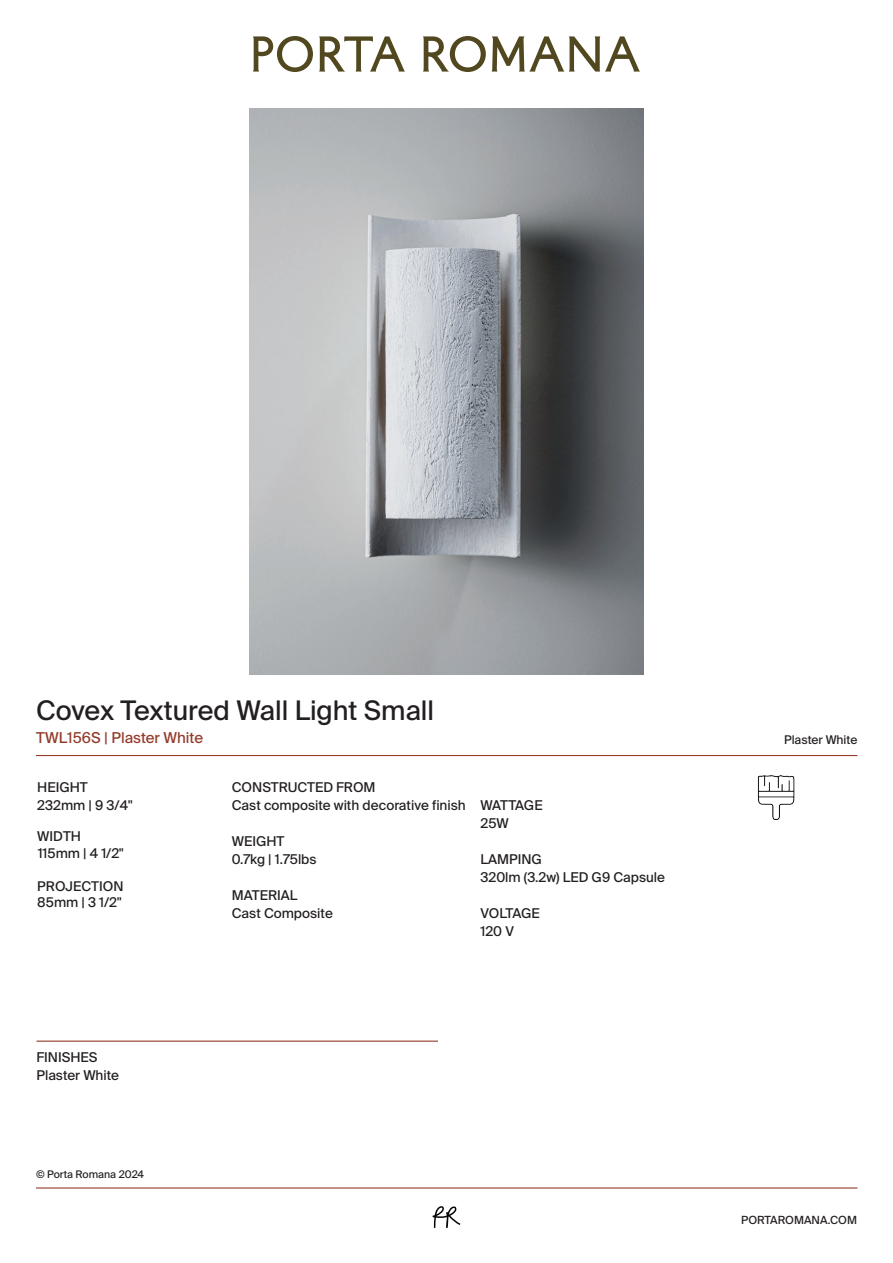
<style>
.page{position:relative;width:893px;height:1263px;background:#fff}
.page>*{position:absolute;margin:0;border:0;box-sizing:border-box;transform-origin:0 0}
.t1{font:27px "Suisse Intl";color:#231f20}
.t2{font:15px "Suisse Intl";color:#943b2a}
.t3{font:13.5px/18px "Suisse Intl";color:#231f20}
.t4{font:12px "Suisse Intl";color:#231f20}
.t5{font:11.25px "Suisse Intl";color:#231f20}
.t6{font:10.5px "Suisse Intl";color:#231f20}
</style>
<div class="page">
<hr style="left:36px;top:755px;width:821px;height:1px;background:#943b2a">
<img style="left:250px;top:108px;width:393px;height:566px">
<svg style="left:253px;top:36px;width:60px;height:36px"></svg>
<svg style="left:319px;top:36px;width:86px;height:36px"></svg>
<svg style="left:423px;top:36px;width:63px;height:36px"></svg>
<svg style="left:492px;top:36px;width:148px;height:36px"></svg>
<hr style="left:36px;top:1040px;width:402px;height:2px;background:#943b2a">
<svg style="left:433px;top:1206px;width:27px;height:22px"></svg>
<hr style="left:36px;top:1187px;width:821px;height:1px;background:#943b2a">
<img style="left:757px;top:775px;width:38px;height:45px">
<h1 class="t1" style="left:36px;top:695px;width:399px">Covex Textured Wall Light Small</h1>
<p class="t2" style="left:36px;top:729px;width:169px">TWL156S | Plaster White</p>
<p class="t4" style="left:784px;top:733px;width:75px">Plaster White</p>
<p class="t3" style="left:37px;top:778px;width:97px">HEIGHT<br>232mm | 9 3/4"</p>
<p class="t3" style="left:37px;top:827px;width:88px">WIDTH<br>115mm | 4 1/2"</p>
<p class="t3" style="left:37px;top:878px;width:88px;line-height:16.2px">PROJECTION<br>85mm | 3 1/2"</p>
<p class="t3" style="left:36px;top:1048px;width:84px">FINISHES<br>Plaster White</p>
<p class="t6" style="left:36px;top:1168px;width:110px">© Porta Romana 2024</p>
<p class="t3" style="left:232px;top:778px;width:235px">CONSTRUCTED FROM<br>Cast composite with decorative finish</p>
<p class="t3" style="left:232px;top:832px;width:86px">WEIGHT<br>0.7kg | 1.75lbs</p>
<p class="t3" style="left:232px;top:886px;width:103px">MATERIAL<br>Cast Composite</p>
<p class="t3" style="left:480px;top:796px;width:64px">WATTAGE<br>25W</p>
<p class="t3" style="left:480px;top:850px;width:186px">LAMPING<br>320lm (3.2w) LED G9 Capsule</p>
<p class="t3" style="left:480px;top:904px;width:61px">VOLTAGE<br>120 V</p>
<p class="t5" style="left:741px;top:1213px;width:117px">PORTAROMANA.COM</p>
</div>
